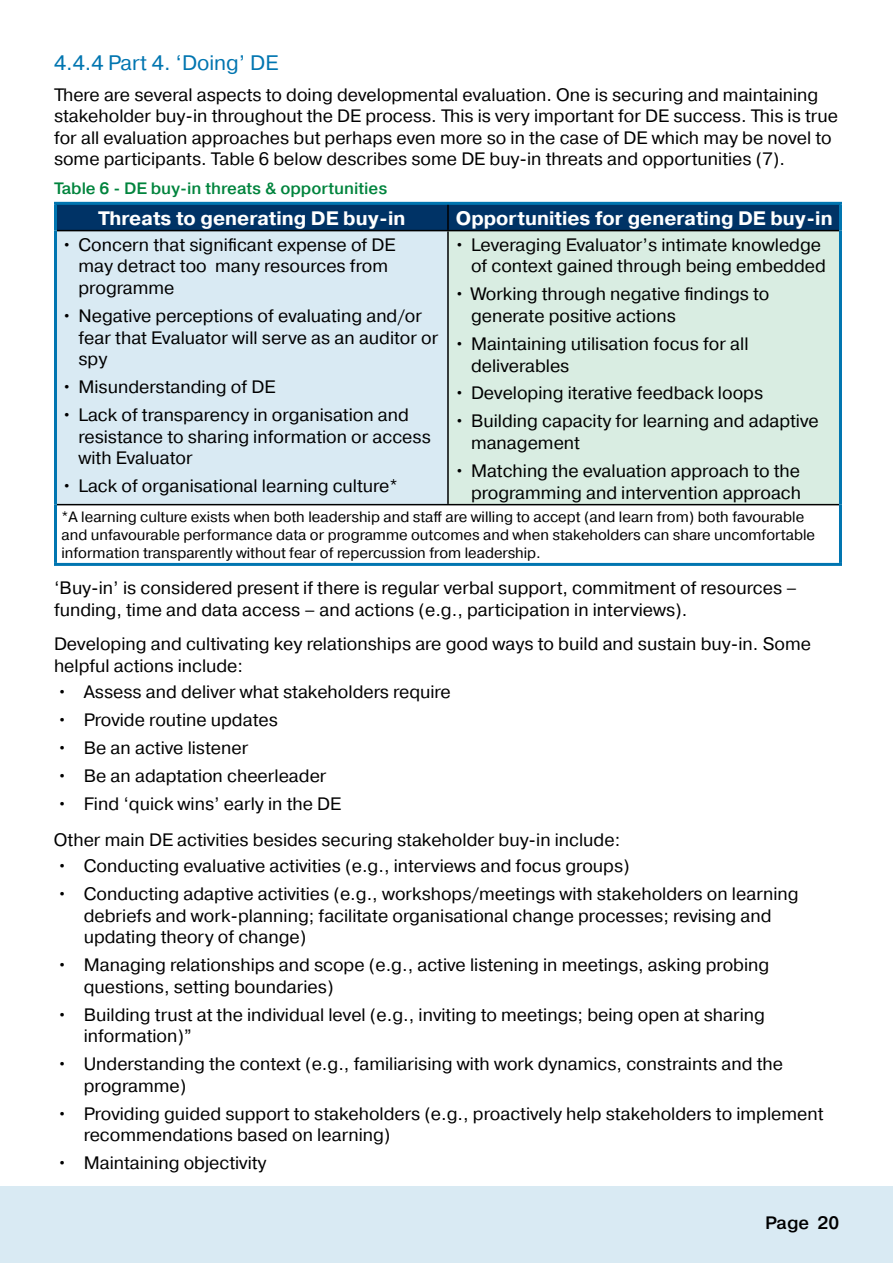
<style>
.page{position:relative;width:893px;height:1263px;background:#fff}
.page>*{position:absolute;margin:0;border:0;box-sizing:border-box;transform-origin:0 0}
.t1{font:21px "Pragmatica";color:#0075b0}
.t2{font:700 19.5px "Pragmatica";color:#fff}
.t3{font:18px/21.6px "Pragmatica";color:#000}
.t4{font:500 18px "Pragmatica";color:#000}
.t5{font:500 16.5px "Pragmatica";color:#00843d}
.t6{font:15px/18px "Pragmatica";color:#000}
</style>
<div class="page">
<div style="left:0;top:1186px;width:893px;height:77px;background:#d9eaf3"></div>
<div style="left:57px;top:205px;width:782px;height:25px;background:#036"></div>
<div style="left:56px;top:231px;width:392px;height:274px;background:#d9eaf3"></div>
<div style="left:448px;top:231px;width:392px;height:274px;background:#d9ede2"></div>
<hr style="left:54px;top:202px;width:394px;height:3px;background:#0075b0">
<hr style="left:54px;top:205px;width:3px;height:26px;background:#0075b0">
<hr style="left:448px;top:202px;width:394px;height:3px;background:#0075b0">
<hr style="left:839px;top:205px;width:3px;height:26px;background:#0075b0">
<hr style="left:54px;top:231px;width:3px;height:274px;background:#0075b0">
<hr style="left:839px;top:231px;width:3px;height:274px;background:#0075b0">
<hr style="left:54px;top:505px;width:3px;height:58px;background:#0075b0">
<hr style="left:839px;top:505px;width:3px;height:58px;background:#0075b0">
<hr style="left:54px;top:563px;width:394px;height:3px;background:#0075b0">
<hr style="left:448px;top:563px;width:394px;height:3px;background:#0075b0">
<hr style="left:447px;top:205px;width:2px;height:25px;background:#000">
<hr style="left:57px;top:230px;width:391px;height:1px;background:#000">
<hr style="left:448px;top:230px;width:391px;height:1px;background:#000">
<hr style="left:447px;top:231px;width:2px;height:273px;background:#000">
<hr style="left:57px;top:504px;width:391px;height:1px;background:#000">
<hr style="left:448px;top:504px;width:391px;height:1px;background:#000">
<h4 class="t1" style="left:54px;top:50px;width:226px">4.4.4 Part 4. ‘Doing’ DE</h4>
<p class="t3" style="left:54px;top:84px;width:785px">There are several aspects to doing developmental evaluation. One is securing and maintaining stakeholder buy-in throughout the DE process. This is very important for DE success. This is true for all evaluation approaches but perhaps even more so in the case of DE which may be novel to some participants. Table 6 below describes some DE buy-in threats and opportunities (7).</p>
<p class="t5" style="left:54px;top:177px;width:335px">Table 6 - DE buy-in threats &amp; opportunities</p>
<p class="t2" style="left:98px;top:205px;width:309px">Threats to generating DE buy-in</p>
<p class="t2" style="left:456px;top:205px;width:378px">Opportunities for generating DE buy-in</p>
<p class="t3" style="left:79px;top:234px;width:318px;text-indent:-17px">• Concern that significant expense of DE may detract too many resources from programme</p>
<p class="t3" style="left:79px;top:305px;width:361px;text-indent:-17px">• Negative perceptions of evaluating and/or fear that Evaluator will serve as an auditor or spy</p>
<p class="t3" style="left:62px;top:376px;width:215px">• Misunderstanding of DE</p>
<p class="t3" style="left:79px;top:404px;width:354px;text-indent:-17px">• Lack of transparency in organisation and resistance to sharing information or access with Evaluator</p>
<p class="t3" style="left:62px;top:476px;width:338px">• Lack of organisational learning culture*</p>
<p class="t3" style="left:454px;top:234px;width:373px;text-align:right">• Leveraging Evaluator’s intimate knowledge of context gained through being embedded</p>
<p class="t3" style="left:471px;top:284px;width:300px;text-indent:-17px">• Working through negative findings to generate positive actions</p>
<p class="t3" style="left:471px;top:333px;width:279px;text-indent:-17px">• Maintaining utilisation focus for all deliverables</p>
<p class="t3" style="left:454px;top:383px;width:311px">• Developing iterative feedback loops</p>
<p class="t3" style="left:471px;top:411px;width:349px;text-indent:-17px">• Building capacity for learning and adaptive management</p>
<p class="t3" style="left:454px;top:460px;width:349px;text-align:right">• Matching the evaluation approach to the programming and intervention approach</p>
<p class="t6" style="left:62px;top:509px;width:755px">*A learning culture exists when both leadership and staff are willing to accept (and learn from) both favourable and unfavourable performance data or programme outcomes and when stakeholders can share uncomfortable information transparently without fear of repercussion from leadership.</p>
<p class="t3" style="left:54px;top:578px;width:745px">‘Buy-in’ is considered present if there is regular verbal support, commitment of resources – funding, time and data access – and actions (e.g., participation in interviews).</p>
<p class="t3" style="left:54px;top:634px;width:758px">Developing and cultivating key relationships are good ways to build and sustain buy-in. Some helpful actions include:</p>
<p class="t3" style="left:57px;top:681px;width:396px">• Assess and deliver what stakeholders require</p>
<p class="t3" style="left:57px;top:709px;width:223px">• Provide routine updates</p>
<p class="t3" style="left:57px;top:737px;width:193px">• Be an active listener</p>
<p class="t3" style="left:57px;top:765px;width:271px">• Be an adaptation cheerleader</p>
<p class="t3" style="left:57px;top:793px;width:286px">• Find ‘quick wins’ early in the DE</p>
<p class="t3" style="left:54px;top:829px;width:568px">Other main DE activities besides securing stakeholder buy-in include:</p>
<p class="t3" style="left:57px;top:855px;width:574px">• Conducting evaluative activities (e.g., interviews and focus groups)</p>
<p class="t3" style="left:84px;top:883px;width:716px;text-indent:-27px">• Conducting adaptive activities (e.g., workshops/meetings with stakeholders on learning debriefs and work-planning; facilitate organisational change processes; revising and updating theory of change)</p>
<p class="t3" style="left:84px;top:954px;width:687px;text-indent:-27px">• Managing relationships and scope (e.g., active listening in meetings, asking probing questions, setting boundaries)</p>
<p class="t3" style="left:84px;top:1004px;width:683px;text-indent:-27px">• Building trust at the individual level (e.g., inviting to meetings; being open at sharing information)”</p>
<p class="t3" style="left:84px;top:1054px;width:701px;text-indent:-27px">• Understanding the context (e.g., familiarising with work dynamics, constraints and the programme)</p>
<p class="t3" style="left:84px;top:1103px;width:741px;text-indent:-27px">• Providing guided support to stakeholders (e.g., proactively help stakeholders to implement recommendations based on learning)</p>
<p class="t3" style="left:57px;top:1153px;width:211px">• Maintaining objectivity</p>
<p class="t4" style="left:765px;top:1211px;width:76px">Page 20</p>
</div>
